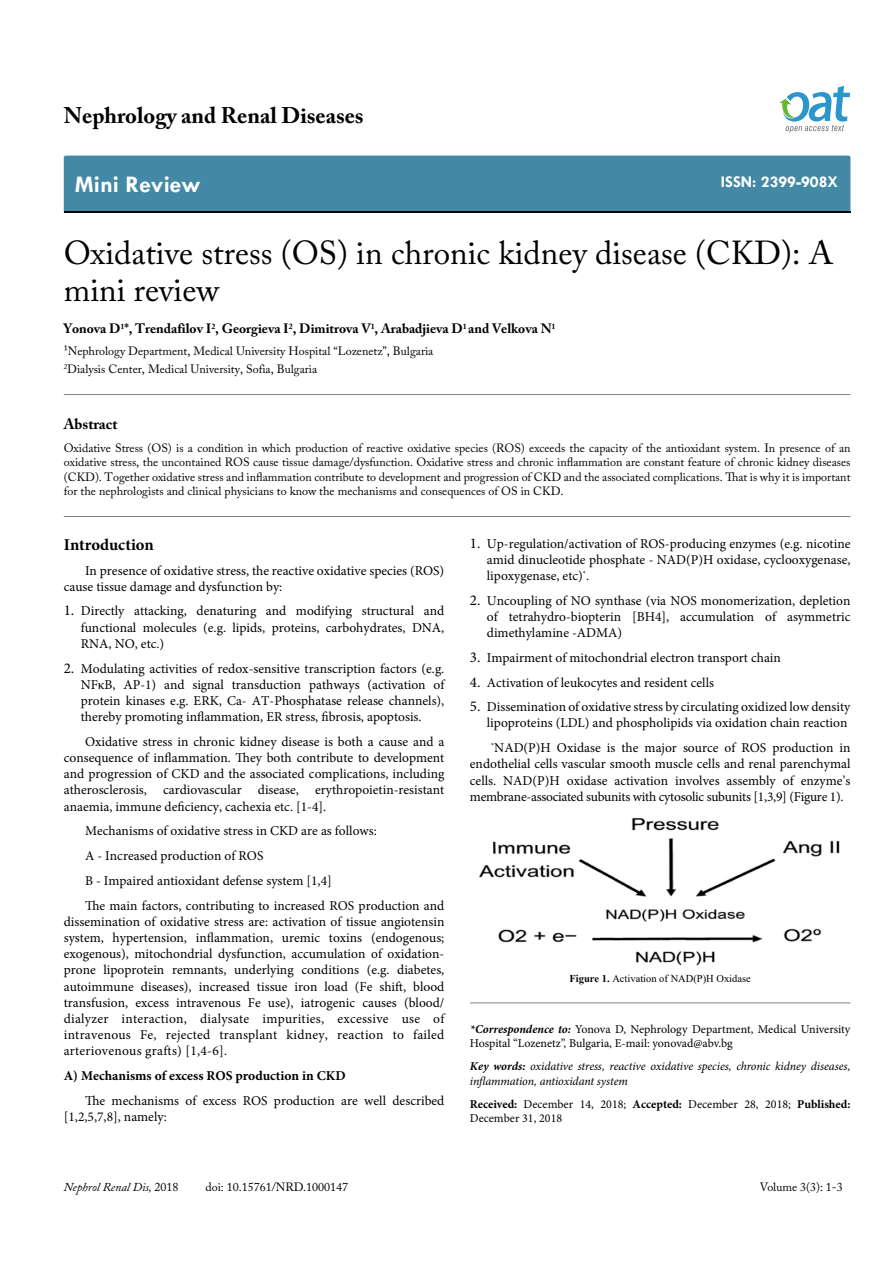
<style>
.page{position:relative;width:893px;height:1263px;background:#fff}
.page>*{position:absolute;margin:0;border:0;box-sizing:border-box;transform-origin:0 0}
.t1{font:33px/37.5px "Adobe Caslon Pro";color:#000}
.t2{font:700 24px "Tw Cen";color:#fff}
.t3{font:700 22.5px "Adobe Caslon Pro";color:#000}
.t4{font:700 16.5px "Tw Cen";color:#fff}
.t5{font:700 16.5px "Minion Pro";letter-spacing:-.005em;color:#000}
.t6{font:700 15px "Adobe Caslon Pro";color:#000}
.t7{font:13.5px/16.2px "Minion Pro";color:#000;text-align:justify}
.t8{font:700 13.5px "Adobe Caslon Pro";color:#000}
.t9{font:700 13.5px "Minion Pro";color:#000}
.t10{font:12px/14.4px "Adobe Caslon Pro";color:#000}
.t11{font:12px/14.4px "Minion Pro";color:#000}
.t12{font:italic 12px/14.4px "Minion Pro";letter-spacing:-.01em;color:#000}
.t13{font:italic 12px "Adobe Caslon Pro";color:#000}
.t14{font:10.5px "Times New Roman";color:#000}
.s1{font-size:15px}
.s2{font-weight:700}
.s3{font-weight:700;font-style:italic}
.s4{font-style:normal}
</style>
<div class="page">
<div style="left:64px;top:156px;width:786px;height:56px;background:#4389a5"></div>
<svg style="left:779px;top:86px;width:71px;height:47px"></svg>
<hr style="left:64px;top:516px;width:786px;height:1px;background:#808285">
<hr style="left:64px;top:394px;width:786px;height:1px;background:#808285">
<hr style="left:470px;top:1003px;width:380px;height:1px;background:#808285">
<img style="left:479px;top:818px;width:361px;height:148px">
<h3 class="t3" style="left:64px;top:102px;width:301px">Nephrology and Renal Diseases</h3>
<h2 class="t2" style="left:75px;top:170px;width:127px">Mini Review</h2>
<p class="t4" style="left:721px;top:172px;width:119px">ISSN: 2399-908X</p>
<h1 class="t1" style="left:64px;top:233px;width:771px">Oxidative stress (OS) in chronic kidney disease (CKD): A mini review</h1>
<p class="t8" style="left:64px;top:320px;width:493px">Yonova D<sup>1</sup>*, Trendafilov I<sup>2</sup>, Georgieva I<sup>2</sup>, Dimitrova V<sup>1</sup>, Arabadjieva D<sup>1</sup> and Velkova N<sup>1</sup></p>
<p class="t10" style="left:64px;top:342px;width:371px;line-height:18px">¹Nephrology Department, Medical University Hospital “Lozenetz”, Bulgaria<br><sup>2</sup>Dialysis Center, Medical University, Sofia, Bulgaria</p>
<p class="t6" style="left:64px;top:415px;width:55px">Abstract</p>
<p class="t10" style="left:64px;top:441px;width:788px;text-align:justify">Oxidative Stress (OS) is a condition in which production of reactive oxidative species (ROS) exceeds the capacity of the antioxidant system. In presence of an oxidative stress, the uncontained ROS cause tissue damage/dysfunction. Oxidative stress and chronic inflammation are constant feature of chronic kidney diseases (CKD). Together oxidative stress and inflammation contribute to development and progression of CKD and the associated complications. That is why it is important for the nephrologists and clinical physicians to know the mechanisms and consequences of OS in CKD.</p>
<p class="t5" style="left:64px;top:533px;width:91px">Introduction</p>
<p class="t7" style="left:64px;top:562px;width:382px;text-indent:21px">In presence of oxidative stress, the reactive oxidative species (ROS) cause tissue damage and dysfunction by:</p>
<p class="t7" style="left:81px;top:603px;width:365px;text-indent:-17px"><span class="s1">1.</span> Directly attacking, denaturing and modifying structural and functional molecules (e.g. lipids, proteins, carbohydrates, DNA, RNA, NO, etc.)</p>
<p class="t7" style="left:81px;top:660px;width:365px;text-indent:-17px"><span class="s1">2.</span> Modulating activities of redox-sensitive transcription factors (e.g.<br>NFκB, AP-1) and signal transduction pathways (activation of protein kinases e.g. ERK, Ca- AT-Phosphatase release channels), thereby promoting inflammation, ER stress, fibrosis, apoptosis.</p>
<p class="t7" style="left:64px;top:733px;width:382px;text-indent:21px">Oxidative stress in chronic kidney disease is both a cause and a consequence of inflammation. They both contribute to development and progression of CKD and the associated complications, including atherosclerosis, cardiovascular disease, erythropoietin-resistant anaemia, immune deficiency, cachexia etc. [1-4].</p>
<p class="t7" style="left:85px;top:819px;width:361px;line-height:24.8px;text-align:left">Mechanisms of oxidative stress in CKD are as follows:<br>A - Increased production of ROS<br>B - Impaired antioxidant defense system [1,4]<br>The main factors, contributing to increased ROS production and</p>
<p class="t7" style="left:64px;top:913px;width:382px">dissemination of oxidative stress are: activation of tissue angiotensin system, hypertension, inflammation, uremic toxins (endogenous; exogenous), mitochondrial dysfunction, accumulation of oxidation&shy;prone lipoprotein remnants, underlying conditions (e.g. diabetes, autoimmune diseases), increased tissue iron load (Fe shift, blood transfusion, excess intravenous Fe use), iatrogenic causes (blood/ dialyzer interaction, dialysate impurities, excessive use of intravenous Fe, rejected transplant kidney, reaction to failed arteriovenous grafts) [1,4-6].</p>
<p class="t9" style="left:64px;top:1066px;width:283px">A) Mechanisms of excess ROS production in CKD</p>
<p class="t7" style="left:64px;top:1092px;width:382px;text-indent:21px">The mechanisms of excess ROS production are well described [1,2,5,7,8], namely:</p>
<p class="t7" style="left:487px;top:535px;width:365px;text-indent:-17px"><span class="s1">1.</span> Up-regulation/activation of ROS-producing enzymes (e.g. nicotine amid dinucleotide phosphate - NAD(P)H oxidase, cyclooxygenase, lipoxygenase, etc)<sup>*</sup>.</p>
<p class="t7" style="left:487px;top:592px;width:365px;text-indent:-17px"><span class="s1">2.</span> Uncoupling of NO synthase (via NOS monomerization, depletion of tetrahydro-biopterin [BH4], accumulation of asymmetric dimethylamine -ADMA)</p>
<p class="t7" style="left:470px;top:649px;width:313px"><span class="s1">3.</span> Impairment of mitochondrial electron transport chain</p>
<p class="t7" style="left:470px;top:674px;width:246px"><span class="s1">4.</span> Activation of leukocytes and resident cells</p>
<p class="t7" style="left:470px;top:699px;width:382px;text-align:right"><span class="s1">5.</span> Dissemination of oxidative stress by circulating oxidized low density lipoproteins (LDL) and phospholipids via oxidation chain reaction</p>
<p class="t7" style="left:470px;top:740px;width:382px;text-indent:21px"><sup>*</sup>NAD(P)H Oxidase is the major source of ROS production in endothelial cells vascular smooth muscle cells and renal parenchymal cells. NAD(P)H oxidase activation involves assembly of enzyme’s membrane-associated subunits with cytosolic subunits [1,3,9] (Figure 1).</p>
<p class="t14" style="left:569px;top:971px;width:183px"><span class="s2">Figure 1.</span> Activation of NAD(P)H Oxidase</p>
<p class="t11" style="left:470px;top:1022px;width:382px"><span class="s3">*Correspondence to:</span> Yonova D, Nephrology Department, Medical University<br>Hospital “Lozenetz”, Bulgaria, E-mail: yonovad@abv.bg</p>
<p class="t12" style="left:470px;top:1059px;width:382px"><span class="s2">Key words:</span> oxidative stress, reactive oxidative species, chronic kidney diseases, inflammation, antioxidant system</p>
<p class="t11" style="left:470px;top:1096px;width:382px"><span class="s2">Received:</span> December 14, 2018; <span class="s2">Accepted:</span> December 28, 2018; <span class="s2">Published:<br></span>December 31, 2018</p>
<p class="t13" style="left:64px;top:1180px;width:116px">Nephrol Renal Dis, <span class="s4">2018</span></p>
<p class="t10" style="left:206px;top:1180px;width:144px">doi: 10.15761/NRD.1000147</p>
<p class="t10" style="left:760px;top:1180px;width:84px">Volume 3(3): 1-3</p>
</div>
